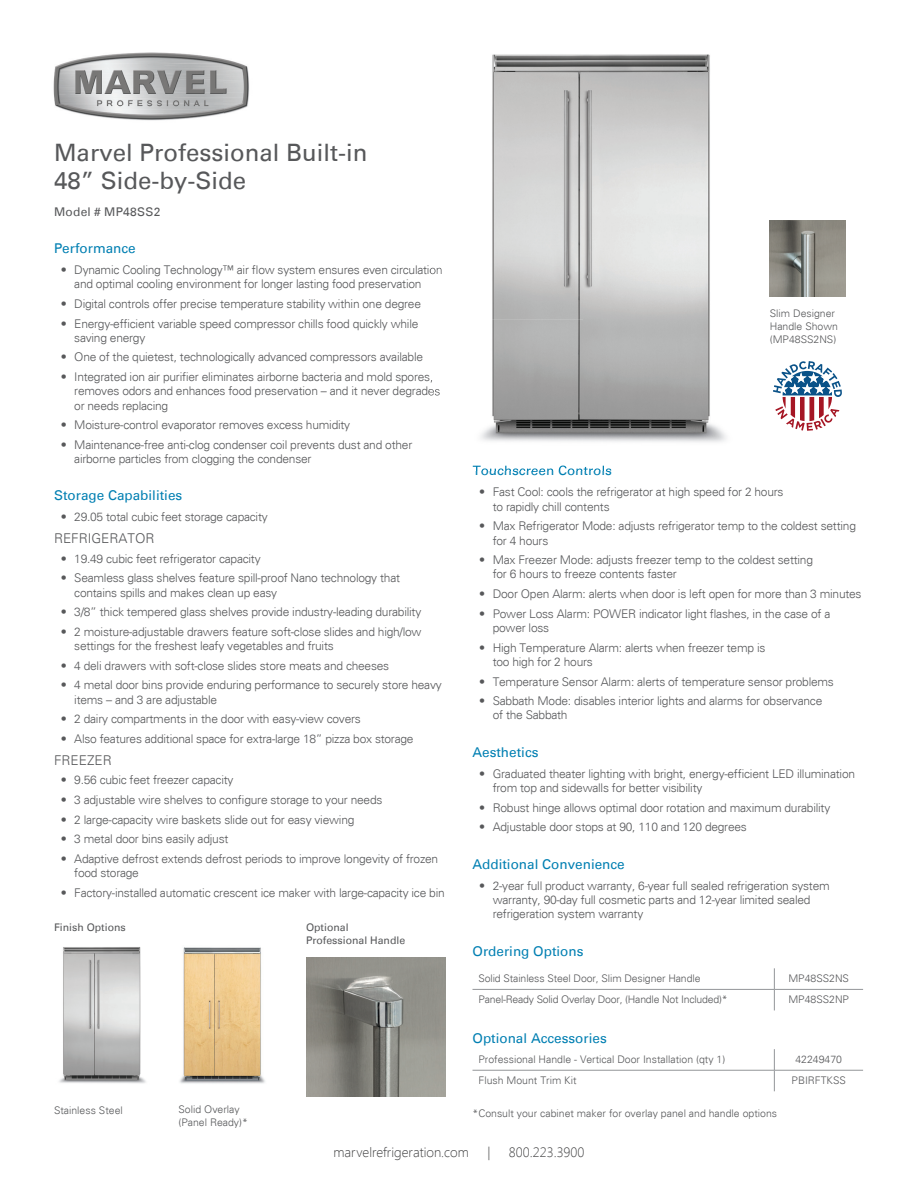
<style>
.page{position:relative;width:918px;height:1188px;background:#fff}
.page>*{position:absolute;margin:0;border:0;box-sizing:border-box;transform-origin:0 0}
.t1{font:24px/28.5px "Univers";color:#57585a}
.t2{font:13.5px "Univers";color:#007fb2}
.t3{font:300 13.5px "Segoe UI";color:#3e3e3f}
.t4{font:300 13.5px "Univers";color:#57585a}
.t5{font:300 12px/14.2px "Univers";letter-spacing:-.02em;color:#57585a}
.t6{font:12px "Univers";letter-spacing:.02em;color:#57585a}
.t7{font:300 10.5px/12.6px "Univers";color:#57585a}
.t8{font:300 10.5px "Univers";letter-spacing:-.02em;color:#57585a}
.t9{font:10.5px/12.6px "Univers";color:#57585a}
</style>
<div class="page">
<img style="left:53px;top:52px;width:196px;height:69px">
<hr style="left:472px;top:989px;width:302px;height:1px;background:#939598">
<hr style="left:774px;top:989px;width:89px;height:1px;background:#939598">
<svg style="left:774px;top:968px;width:1px;height:42px"></svg>
<hr style="left:472px;top:1070px;width:302px;height:1px;background:#939598">
<hr style="left:774px;top:1070px;width:89px;height:1px;background:#939598">
<svg style="left:774px;top:1049px;width:1px;height:42px"></svg>
<img style="left:59px;top:947px;width:87px;height:137px">
<img style="left:179px;top:947px;width:86px;height:137px">
<img style="left:472px;top:54px;width:254px;height:417px">
<svg style="left:430px;top:267px;width:12px;height:8px"></svg>
<svg style="left:430px;top:380px;width:10px;height:16px"></svg>
<img style="left:473px;top:466px;width:138px;height:5px">
<img style="left:306px;top:957px;width:140px;height:140px">
<svg style="left:773px;top:361px;width:69px;height:70px"></svg>
<img style="left:770px;top:220px;width:76px;height:76px">
<h1 class="t1" style="left:54px;top:140px;width:315px">Marvel Professional Built-in<br>48” Side-by-Side</h1>
<p class="t6" style="left:54px;top:207px;width:108px">Model # MP48SS2</p>
<p class="t2" style="left:54px;top:242px;width:83px">Performance</p>
<p class="t5" style="left:74px;top:264px;width:370px;text-indent:-14px">• Dynamic Cooling Technology™ air flow system ensures even circulation and optimal cooling environment for longer lasting food preservation</p>
<p class="t5" style="left:61px;top:298px;width:362px">• Digital controls offer precise temperature stability within one degree</p>
<p class="t5" style="left:74px;top:317px;width:346px;text-indent:-14px">• Energy-efficient variable speed compressor chills food quickly while saving energy</p>
<p class="t5" style="left:61px;top:351px;width:364px">• One of the quietest, technologically advanced compressors available</p>
<p class="t5" style="left:74px;top:371px;width:368px;text-indent:-14px">• Integrated ion air purifier eliminates airborne bacteria and mold spores, removes odors and enhances food preservation – and it never degrades or needs replacing</p>
<p class="t5" style="left:61px;top:419px;width:291px">• Moisture-control evaporator removes excess humidity</p>
<p class="t5" style="left:74px;top:439px;width:340px;text-indent:-14px">• Maintenance-free anti-clog condenser coil prevents dust and other airborne particles from clogging the condenser</p>
<p class="t2" style="left:54px;top:490px;width:130px">Storage Capabilities</p>
<p class="t5" style="left:61px;top:511px;width:209px">• 29.05 total cubic feet storage capacity</p>
<p class="t4" style="left:54px;top:533px;width:102px">REFRIGERATOR</p>
<p class="t5" style="left:61px;top:553px;width:201px">• 19.49 cubic feet refrigerator capacity</p>
<p class="t5" style="left:74px;top:572px;width:327px;text-indent:-14px">• Seamless glass shelves feature spill-proof Nano technology that contains spills and makes clean up easy</p>
<p class="t5" style="left:61px;top:606px;width:362px">• 3/8” thick tempered glass shelves provide industry-leading durability</p>
<p class="t5" style="left:74px;top:626px;width:349px;text-indent:-14px">• 2 moisture-adjustable drawers feature soft-close slides and high/low settings for the freshest leafy vegetables and fruits</p>
<p class="t5" style="left:61px;top:660px;width:330px">• 4 deli drawers with soft-close slides store meats and cheeses</p>
<p class="t5" style="left:74px;top:679px;width:369px;text-indent:-14px">• 4 metal door bins provide enduring performance to securely store heavy items – and 3 are adjustable</p>
<p class="t5" style="left:61px;top:713px;width:302px">• 2 dairy compartments in the door with easy-view covers</p>
<p class="t5" style="left:61px;top:733px;width:354px">• Also features additional space for extra-large 18” pizza box storage</p>
<p class="t4" style="left:54px;top:754px;width:59px">FREEZER</p>
<p class="t5" style="left:61px;top:774px;width:174px">• 9.56 cubic feet freezer capacity</p>
<p class="t5" style="left:61px;top:794px;width:323px">• 3 adjustable wire shelves to configure storage to your needs</p>
<p class="t5" style="left:61px;top:813px;width:295px">• 2 large-capacity wire baskets slide out for easy viewing</p>
<p class="t5" style="left:61px;top:833px;width:169px">• 3 metal door bins easily adjust</p>
<p class="t5" style="left:74px;top:853px;width:365px;text-indent:-14px">• Adaptive defrost extends defrost periods to improve longevity of frozen food storage</p>
<p class="t5" style="left:61px;top:887px;width:386px">• Factory-installed automatic crescent ice maker with large-capacity ice bin</p>
<p class="t9" style="left:54px;top:922px;width:73px">Finish Options</p>
<p class="t9" style="left:306px;top:922px;width:101px">Optional<br>Professional Handle</p>
<p class="t7" style="left:54px;top:1105px;width:70px">Stainless Steel</p>
<p class="t7" style="left:178px;top:1105px;width:71px">Solid Overlay (Panel Ready)*</p>
<p class="t7" style="left:770px;top:308px;width:70px">Slim Designer<br>Handle Shown (MP48SS2NS)</p>
<p class="t2" style="left:472px;top:465px;width:141px">Touchscreen Controls</p>
<p class="t5" style="left:493px;top:486px;width:292px;text-indent:-14px">• Fast Cool: cools the refrigerator at high speed for 2 hours to rapidly chill contents</p>
<p class="t5" style="left:493px;top:520px;width:365px;text-indent:-14px">• Max Refrigerator Mode: adjusts refrigerator temp to the coldest setting for 4 hours</p>
<p class="t5" style="left:493px;top:554px;width:322px;text-indent:-14px">• Max Freezer Mode: adjusts freezer temp to the coldest setting for 6 hours to freeze contents faster</p>
<p class="t5" style="left:479px;top:588px;width:384px">• Door Open Alarm: alerts when door is left open for more than 3 minutes</p>
<p class="t5" style="left:493px;top:608px;width:339px;text-indent:-14px">• Power Loss Alarm: POWER indicator light flashes, in the case of a power loss</p>
<p class="t5" style="left:493px;top:641px;width:274px;text-indent:-14px">• High Temperature Alarm: alerts when freezer temp is too high for 2 hours</p>
<p class="t5" style="left:479px;top:675px;width:356px">• Temperature Sensor Alarm: alerts of temperature sensor problems</p>
<p class="t5" style="left:493px;top:695px;width:331px;text-indent:-14px">• Sabbath Mode: disables interior lights and alarms for observance of the Sabbath</p>
<p class="t2" style="left:472px;top:746px;width:68px">Aesthetics</p>
<p class="t5" style="left:493px;top:768px;width:364px;text-indent:-14px">• Graduated theater lighting with bright, energy-efficient LED illumination from top and sidewalls for better visibility</p>
<p class="t5" style="left:479px;top:802px;width:353px">• Robust hinge allows optimal door rotation and maximum durability</p>
<p class="t5" style="left:479px;top:821px;width:269px">• Adjustable door stops at 90, 110 and 120 degrees</p>
<p class="t2" style="left:472px;top:858px;width:154px">Additional Convenience</p>
<p class="t5" style="left:493px;top:880px;width:339px;text-indent:-14px">• 2-year full product warranty, 6-year full sealed refrigeration system warranty, 90-day full cosmetic parts and 12-year limited sealed refrigeration system warranty</p>
<p class="t2" style="left:472px;top:945px;width:113px">Ordering Options</p>
<p class="t7" style="left:478px;top:973px;width:224px">Solid Stainless Steel Door, Slim Designer Handle</p>
<p class="t7" style="left:788px;top:973px;width:62px">MP48SS2NS</p>
<p class="t8" style="left:478px;top:995px;width:251px">Panel-Ready Solid Overlay Door, (Handle Not Included)*</p>
<p class="t7" style="left:788px;top:994px;width:62px">MP48SS2NP</p>
<p class="t2" style="left:472px;top:1032px;width:136px">Optional Accessories</p>
<p class="t7" style="left:478px;top:1054px;width:248px">Professional Handle - Vertical Door Installation (qty 1)</p>
<p class="t7" style="left:795px;top:1054px;width:48px">42249470</p>
<p class="t7" style="left:478px;top:1075px;width:100px">Flush Mount Trim Kit</p>
<p class="t7" style="left:792px;top:1075px;width:56px">PBIRFTKSS</p>
<p class="t7" style="left:473px;top:1108px;width:306px">*Consult your cabinet maker for overlay panel and handle options</p>
<p class="t3" style="left:333px;top:1143px;width:137px">marvelrefrigeration.com</p>
<p class="t3" style="left:487px;top:1143px;width:5px">|</p>
<p class="t3" style="left:509px;top:1143px;width:77px">800.223.3900</p>
</div>
